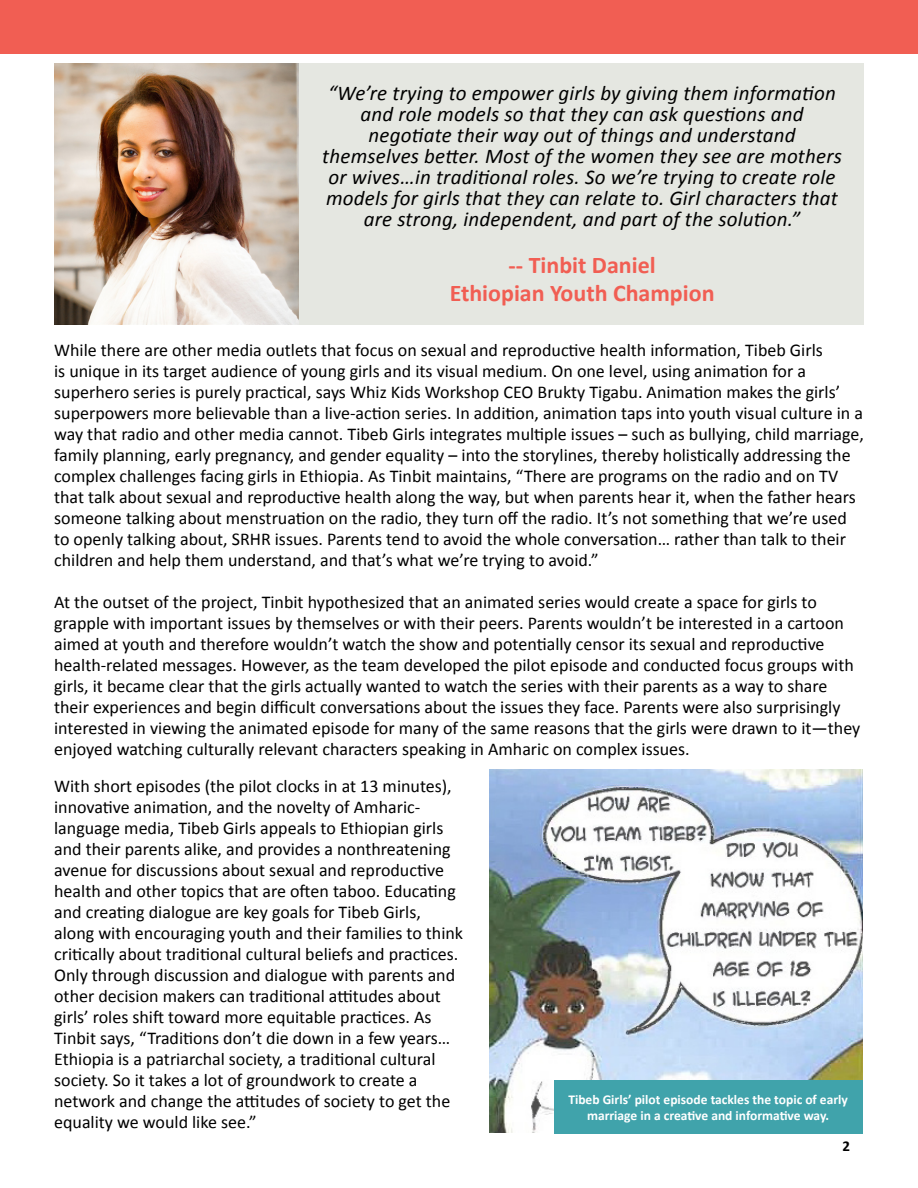
<style>
.page{position:relative;width:918px;height:1188px;background:#fff}
.page>*{position:absolute;margin:0;border:0;box-sizing:border-box;transform-origin:0 0}
.t1{font:700 24px/28.8px "Calibri";color:#f15e53;text-align:center}
.t2{font:italic 21px/21px "Calibri";letter-spacing:.01em;color:#000;text-align:center}
.t3{font:18px/21px "Calibri";color:#000}
.t4{font:700 15px "Calibri";color:#000}
.t5{font:700 13.5px/16.2px "Calibri";color:#fff;text-align:center}
</style>
<div class="page">
<div style="left:299px;top:63px;width:565px;height:262px;background:#e5e7e1"></div>
<div style="left:0;top:0;width:918px;height:54px;background:#f15e53"></div>
<img style="left:54px;top:63px;width:245px;height:262px">
<img style="left:489px;top:770px;width:374px;height:362px">
<div style="left:554px;top:1080px;width:308px;height:54px;background:#40a3ab"></div>
<p class="t2" style="left:322px;top:81px;width:521px">“We’re trying to empower girls by giving them information and role models so that they can ask questions and negotiate their way out of things and understand themselves better. Most of the women they see are mothers or wives…in traditional roles. So we’re trying to create role models for girls that they can relate to. Girl characters that are strong, independent, and part of the solution.”</p>
<h1 class="t1" style="left:450px;top:249px;width:266px">-- Tinbit Daniel<br>Ethiopian Youth Champion</h1>
<p class="t3" style="left:54px;top:339px;width:811px">While there are other media outlets that focus on sexual and reproductive health information, Tibeb Girls<br>is unique in its target audience of young girls and its visual medium. On one level, using animation for a superhero series is purely practical, says Whiz Kids Workshop CEO Brukty Tigabu. Animation makes the girls’ superpowers more believable than a live-action series. In addition, animation taps into youth visual culture in a way that radio and other media cannot. Tibeb Girls integrates multiple issues – such as bullying, child marriage, family planning, early pregnancy, and gender equality – into the storylines, thereby holistically addressing the complex challenges facing girls in Ethiopia. As Tinbit maintains, “There are programs on the radio and on TV that talk about sexual and reproductive health along the way, but when parents hear it, when the father hears someone talking about menstruation on the radio, they turn off the radio. It’s not something that we’re used to openly talking about, SRHR issues. Parents tend to avoid the whole conversation… rather than talk to their children and help them understand, and that’s what we’re trying to avoid.”</p>
<p class="t3" style="left:54px;top:591px;width:808px">At the outset of the project, Tinbit hypothesized that an animated series would create a space for girls to grapple with important issues by themselves or with their peers. Parents wouldn’t be interested in a cartoon aimed at youth and therefore wouldn’t watch the show and potentially censor its sexual and reproductive health-related messages. However, as the team developed the pilot episode and conducted focus groups with girls, it became clear that the girls actually wanted to watch the series with their parents as a way to share their experiences and begin difficult conversations about the issues they face. Parents were also surprisingly interested in viewing the animated episode for many of the same reasons that the girls were drawn to it—they enjoyed watching culturally relevant characters speaking in Amharic on complex issues.</p>
<p class="t3" style="left:54px;top:775px;width:410px">With short episodes (the pilot clocks in at 13 minutes), innovative animation, and the novelty of Amharic&shy;language media, Tibeb Girls appeals to Ethiopian girls and their parents alike, and provides a nonthreatening avenue for discussions about sexual and reproductive health and other topics that are often taboo. Educating and creating dialogue are key goals for Tibeb Girls, along with encouraging youth and their families to think critically about traditional cultural beliefs and practices.<br>Only through discussion and dialogue with parents and other decision makers can traditional attitudes about girls’ roles shift toward more equitable practices. As Tinbit says, “Traditions don’t die down in a few years… Ethiopia is a patriarchal society, a traditional cultural society. So it takes a lot of groundwork to create a network and change the attitudes of society to get the equality we would like see.”</p>
<p class="t5" style="left:568px;top:1091px;width:281px">Tibeb Girls’ pilot episode tackles the topic of early marriage in a creative and informative way.</p>
<p class="t4" style="left:843px;top:1137px;width:9px">2</p>
</div>
